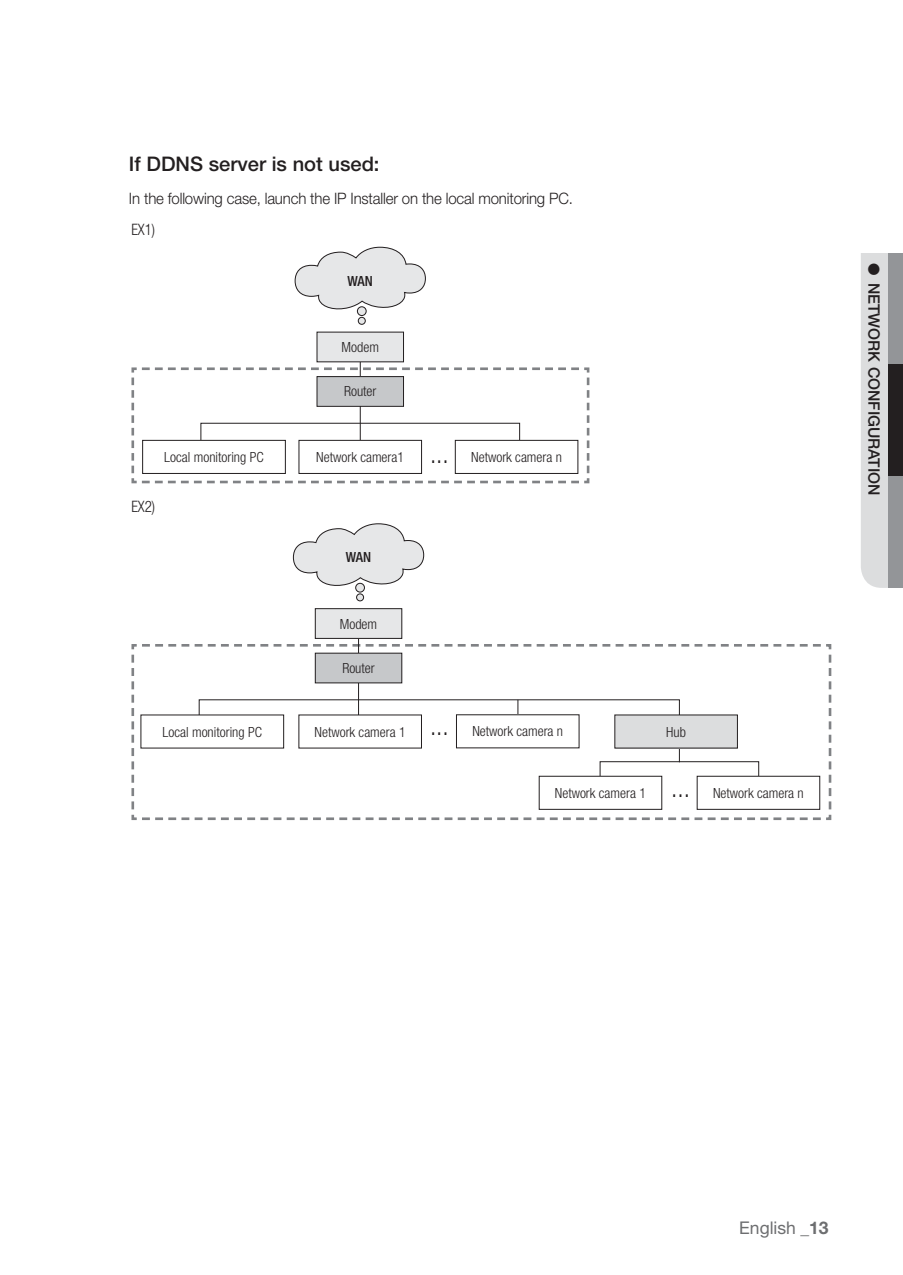
<style>
.page{position:relative;width:903px;height:1275px;background:#fff}
.page>*{position:absolute;margin:0;border:0;box-sizing:border-box;transform-origin:0 0}
.t1{font:500 20.12px "Helvetica Neue cp";color:#231f20}
.t2{font:17.5px "Helvetica Neue cp";color:#6d6e70}
.t3{font:300 15.75px "Helvetica Neue cp";letter-spacing:-.01em;color:#231f20;scale:.95 1}
.t4{font:500 15.75px "Helvetica Neue cp";color:#231f20}
.t5{font:300 condensed 15.75px "Helvetica Neue cp";letter-spacing:-.01em;color:#231f20;scale:.95 1}
.t6{font:300 condensed 14px "Helvetica Neue cp";color:#231f20}
.t7{font:500 condensed 14px "Helvetica Neue cp";letter-spacing:-.015em;color:#231f20}
.s1{font-size:26.25px}
.s2{font-weight:700}
</style>
<div class="page">
<div style="left:861px;top:253px;width:27px;height:335px;background:#dcddde"></div>
<div style="left:888px;top:253px;width:15px;height:335px;background:#939598"></div>
<div style="left:888px;top:365px;width:15px;height:111px;background:#231f20"></div>
<svg style="left:131px;top:366px;width:459px;height:118px"></svg>
<div style="left:200px;top:423px;width:320px;height:39px;border:1px solid #231f20"></div>
<hr style="left:360px;top:348px;width:1px;height:119px;background:#231f20">
<svg style="left:294px;top:246px;width:132px;height:65px"></svg>
<div style="left:358px;top:317px;width:7px;height:7px;background:#e6e7e8;border-radius:50%"></div>
<div style="left:358px;top:317px;width:8px;height:8px;border:1px solid #231f20;border-radius:50%"></div>
<div style="left:357px;top:307px;width:9px;height:9px;background:#e6e7e8;border-radius:50%"></div>
<div style="left:357px;top:306px;width:10px;height:10px;border:1px solid #231f20;border-radius:50%"></div>
<div style="left:317px;top:332px;width:86px;height:30px;background:#e6e7e8"></div>
<div style="left:317px;top:377px;width:86px;height:29px;background:#c6c8ca"></div>
<div style="left:317px;top:376px;width:87px;height:31px;border:1px solid #231f20"></div>
<div style="left:143px;top:440px;width:142px;height:33px;background:#fff"></div>
<div style="left:142px;top:440px;width:144px;height:34px;border:1px solid #231f20"></div>
<div style="left:299px;top:440px;width:122px;height:33px;background:#fff"></div>
<div style="left:298px;top:440px;width:124px;height:34px;border:1px solid #231f20"></div>
<div style="left:455px;top:440px;width:123px;height:33px;background:#fff"></div>
<div style="left:455px;top:440px;width:123px;height:34px;border:1px solid #231f20"></div>
<hr style="left:358px;top:625px;width:1px;height:119px;background:#231f20">
<svg style="left:292px;top:523px;width:133px;height:63px"></svg>
<div style="left:357px;top:594px;width:7px;height:7px;background:#e6e7e8;border-radius:50%"></div>
<div style="left:356px;top:593px;width:8px;height:8px;border:1px solid #231f20;border-radius:50%"></div>
<div style="left:356px;top:583px;width:8px;height:9px;background:#e6e7e8;border-radius:50%"></div>
<div style="left:355px;top:583px;width:10px;height:10px;border:1px solid #231f20;border-radius:50%"></div>
<div style="left:315px;top:609px;width:87px;height:29px;background:#e6e7e8"></div>
<div style="left:315px;top:608px;width:87px;height:31px;border:1px solid #231f20"></div>
<svg style="left:131px;top:643px;width:701px;height:177px"></svg>
<div style="left:539px;top:776px;width:123px;height:33px;background:#fff"></div>
<div style="left:539px;top:776px;width:123px;height:34px;border:1px solid #231f20"></div>
<div style="left:697px;top:776px;width:123px;height:33px;background:#fff"></div>
<div style="left:697px;top:776px;width:123px;height:34px;border:1px solid #231f20"></div>
<h1 class="t1" style="left:129px;top:157px;width:252px">If DDNS server is not used:</h1>
<p class="t3" style="left:129px;top:193px;width:469px">In the following case, launch the IP Installer on the local monitoring PC.</p>
<p class="t5" style="left:131px;top:224px;width:26px">EX1)</p>
<p class="t7" style="left:348px;top:276px;width:27px">WAN</p>
<p class="t6" style="left:342px;top:342px;width:39px">Modem</p>
<p class="t6" style="left:344px;top:386px;width:34px">Router</p>
<p class="t6" style="left:164px;top:452px;width:101px">Local monitoring PC</p>
<p class="t6" style="left:316px;top:452px;width:247px">Network camera1 <span class="s1">...</span> Network camera n</p>
<p class="t5" style="left:131px;top:500px;width:26px">EX2)</p>
<p class="t7" style="left:346px;top:552px;width:27px">WAN</p>
<p class="t6" style="left:340px;top:618px;width:39px">Modem</p>
<p class="t6" style="left:342px;top:663px;width:34px">Router</p>
<p class="t6" style="left:163px;top:726px;width:101px">Local monitoring PC</p>
<p class="t6" style="left:315px;top:726px;width:250px">Network camera 1 <span class="s1">...</span> Network camera n</p>
<p class="t6" style="left:666px;top:726px;width:21px">Hub</p>
<p class="t6" style="left:555px;top:788px;width:250px">Network camera 1 <span class="s1">...</span> Network camera n</p>
<p class="t4" style="left:879px;top:263px;width:234px;rotate:90deg">● NETWORK CONFIGURATION</p>
<p class="t2" style="left:739px;top:1222px;width:91px">English <span class="s2">_13</span></p>
</div>
